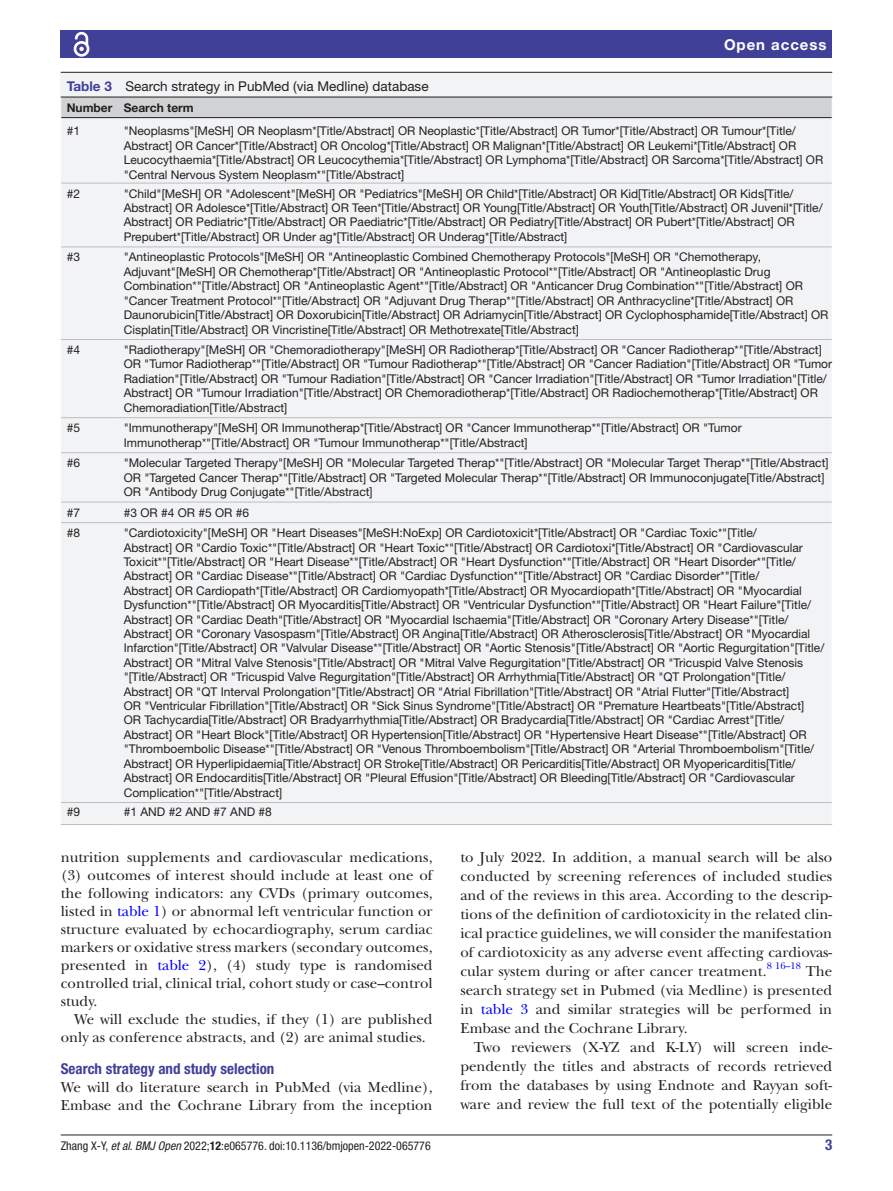
<style>
.page{position:relative;width:893px;height:1191px;background:#fff}
.page>*{position:absolute;margin:0;border:0;box-sizing:border-box;transform-origin:0 0}
.t1{font:15px/19px "New Baskerville";color:#231f20;text-align:justify}
.t2{font:700 condensed 15px "Helvetica Neue LT Std";color:#414099}
.t3{font:700 15px "Helvetica Neue LT Std";letter-spacing:.065em;color:#fff}
.t4{font:13.5px "Helvetica Neue LT Std";color:#231f20}
.t5{font:12px/14.4px "Helvetica Neue LT Std";color:#231f20}
.t6{font:condensed 12px "Helvetica Neue LT Std";color:#231f20}
.t7{font:700 12px "Helvetica Neue LT Std";color:#231f20}
.s1{font-weight:700;color:#414099}
.s2{color:#00f}
.s3{font-style:italic}
.s4{font-weight:700}
</style>
<div class="page">
<hr style="left:61px;top:1134px;width:771px;height:1px;background:#231f20">
<div style="left:61px;top:31px;width:771px;height:27px;background:#414099"></div>
<svg style="left:73px;top:31px;width:17px;height:26px"></svg>
<div style="left:61px;top:73px;width:771px;height:751px;background:#f2f3f4"></div>
<hr style="left:61px;top:72px;width:771px;height:1px;background:#231f20">
<hr style="left:61px;top:183px;width:57px;height:1px;background:#bcbdc0">
<hr style="left:118px;top:183px;width:714px;height:1px;background:#bcbdc0">
<hr style="left:61px;top:247px;width:57px;height:1px;background:#bcbdc0">
<hr style="left:118px;top:247px;width:714px;height:1px;background:#bcbdc0">
<hr style="left:61px;top:339px;width:57px;height:1px;background:#bcbdc0">
<hr style="left:118px;top:339px;width:714px;height:1px;background:#bcbdc0">
<hr style="left:61px;top:417px;width:57px;height:1px;background:#bcbdc0">
<hr style="left:118px;top:417px;width:714px;height:1px;background:#bcbdc0">
<hr style="left:61px;top:452px;width:57px;height:1px;background:#bcbdc0">
<hr style="left:118px;top:452px;width:714px;height:1px;background:#bcbdc0">
<hr style="left:61px;top:502px;width:57px;height:1px;background:#bcbdc0">
<hr style="left:118px;top:502px;width:714px;height:1px;background:#bcbdc0">
<hr style="left:61px;top:522px;width:57px;height:1px;background:#bcbdc0">
<hr style="left:118px;top:522px;width:714px;height:1px;background:#bcbdc0">
<hr style="left:61px;top:802px;width:57px;height:1px;background:#bcbdc0">
<hr style="left:61px;top:824px;width:57px;height:1px;background:#bcbdc0">
<hr style="left:118px;top:802px;width:714px;height:1px;background:#bcbdc0">
<hr style="left:118px;top:824px;width:714px;height:1px;background:#bcbdc0">
<svg style="left:60px;top:97px;width:773px;height:21px;background:#c5c6c8"></svg>
<p class="t3" style="left:724px;top:35px;width:104px">Open access</p>
<p class="t4" style="left:67px;top:78px;width:363px"><span class="s1">Table 3</span> Search strategy in PubMed (via Medline) database</p>
<p class="t7" style="left:67px;top:100px;width:129px">Number Search term</p>
<p class="t5" style="left:67px;top:124px;width:15px">#1</p>
<p class="t5" style="left:124px;top:124px;width:701px">"Neoplasms"[MeSH] OR Neoplasm*[Title/Abstract] OR Neoplastic*[Title/Abstract] OR Tumor*[Title/Abstract] OR Tumour*[Title/ Abstract] OR Cancer*[Title/Abstract] OR Oncolog*[Title/Abstract] OR Malignan*[Title/Abstract] OR Leukemi*[Title/Abstract] OR Leucocythaemia*[Title/Abstract] OR Leucocythemia*[Title/Abstract] OR Lymphoma*[Title/Abstract] OR Sarcoma*[Title/Abstract] OR "Central Nervous System Neoplasm*"[Title/Abstract]</p>
<p class="t5" style="left:67px;top:186px;width:15px">#2</p>
<p class="t5" style="left:124px;top:186px;width:700px">"Child"[MeSH] OR "Adolescent"[MeSH] OR "Pediatrics"[MeSH] OR Child*[Title/Abstract] OR Kid[Title/Abstract] OR Kids[Title/ Abstract] OR Adolesce*[Title/Abstract] OR Teen*[Title/Abstract] OR Young[Title/Abstract] OR Youth[Title/Abstract] OR Juvenil*[Title/ Abstract] OR Pediatric*[Title/Abstract] OR Paediatric*[Title/Abstract] OR Pediatry[Title/Abstract] OR Pubert*[Title/Abstract] OR Prepubert*[Title/Abstract] OR Under ag*[Title/Abstract] OR Underag*[Title/Abstract]</p>
<p class="t5" style="left:67px;top:250px;width:15px">#3</p>
<p class="t5" style="left:124px;top:250px;width:706px">"Antineoplastic Protocols"[MeSH] OR "Antineoplastic Combined Chemotherapy Protocols"[MeSH] OR "Chemotherapy, Adjuvant"[MeSH] OR Chemotherap*[Title/Abstract] OR "Antineoplastic Protocol*"[Title/Abstract] OR "Antineoplastic Drug Combination*"[Title/Abstract] OR "Antineoplastic Agent*"[Title/Abstract] OR "Anticancer Drug Combination*"[Title/Abstract] OR "Cancer Treatment Protocol*"[Title/Abstract] OR "Adjuvant Drug Therap*"[Title/Abstract] OR Anthracycline*[Title/Abstract] OR Daunorubicin[Title/Abstract] OR Doxorubicin[Title/Abstract] OR Adriamycin[Title/Abstract] OR Cyclophosphamide[Title/Abstract] OR Cisplatin[Title/Abstract] OR Vincristine[Title/Abstract] OR Methotrexate[Title/Abstract]</p>
<p class="t5" style="left:67px;top:342px;width:15px">#4</p>
<p class="t5" style="left:124px;top:342px;width:710px">"Radiotherapy"[MeSH] OR "Chemoradiotherapy"[MeSH] OR Radiotherap*[Title/Abstract] OR "Cancer Radiotherap*"[Title/Abstract] OR "Tumor Radiotherap*"[Title/Abstract] OR "Tumour Radiotherap*"[Title/Abstract] OR "Cancer Radiation"[Title/Abstract] OR "Tumor Radiation"[Title/Abstract] OR "Tumour Radiation"[Title/Abstract] OR "Cancer Irradiation"[Title/Abstract] OR "Tumor Irradiation"[Title/ Abstract] OR "Tumour Irradiation"[Title/Abstract] OR Chemoradiotherap*[Title/Abstract] OR Radiochemotherap*[Title/Abstract] OR Chemoradiation[Title/Abstract]</p>
<p class="t5" style="left:67px;top:420px;width:15px">#5</p>
<p class="t5" style="left:124px;top:420px;width:619px">"Immunotherapy"[MeSH] OR Immunotherap*[Title/Abstract] OR "Cancer Immunotherap*"[Title/Abstract] OR "Tumor<br>Immunotherap*"[Title/Abstract] OR "Tumour Immunotherap*"[Title/Abstract]</p>
<p class="t5" style="left:67px;top:455px;width:15px">#6</p>
<p class="t5" style="left:124px;top:455px;width:706px">"Molecular Targeted Therapy"[MeSH] OR "Molecular Targeted Therap*"[Title/Abstract] OR "Molecular Target Therap*"[Title/Abstract]<br>OR "Targeted Cancer Therap*"[Title/Abstract] OR "Targeted Molecular Therap*"[Title/Abstract] OR Immunoconjugate[Title/Abstract]<br>OR "Antibody Drug Conjugate*"[Title/Abstract]</p>
<p class="t5" style="left:67px;top:505px;width:15px">#7</p>
<p class="t5" style="left:124px;top:505px;width:127px">#3 OR #4 OR #5 OR #6</p>
<p class="t5" style="left:67px;top:525px;width:15px">#8</p>
<p class="t5" style="left:124px;top:525px;width:702px">"Cardiotoxicity"[MeSH] OR "Heart Diseases"[MeSH:NoExp] OR Cardiotoxicit*[Title/Abstract] OR "Cardiac Toxic*"[Title/<br>Abstract] OR "Cardio Toxic*"[Title/Abstract] OR "Heart Toxic*"[Title/Abstract] OR Cardiotoxi*[Title/Abstract] OR "Cardiovascular Toxicit*"[Title/Abstract] OR "Heart Disease*"[Title/Abstract] OR "Heart Dysfunction*"[Title/Abstract] OR "Heart Disorder*"[Title/ Abstract] OR "Cardiac Disease*"[Title/Abstract] OR "Cardiac Dysfunction*"[Title/Abstract] OR "Cardiac Disorder*"[Title/<br>Abstract] OR Cardiopath*[Title/Abstract] OR Cardiomyopath*[Title/Abstract] OR Myocardiopath*[Title/Abstract] OR "Myocardial Dysfunction*"[Title/Abstract] OR Myocarditis[Title/Abstract] OR "Ventricular Dysfunction*"[Title/Abstract] OR "Heart Failure"[Title/ Abstract] OR "Cardiac Death"[Title/Abstract] OR "Myocardial Ischaemia"[Title/Abstract] OR "Coronary Artery Disease*"[Title/ Abstract] OR "Coronary Vasospasm"[Title/Abstract] OR Angina[Title/Abstract] OR Atherosclerosis[Title/Abstract] OR "Myocardial Infarction"[Title/Abstract] OR "Valvular Disease*"[Title/Abstract] OR "Aortic Stenosis"[Title/Abstract] OR "Aortic Regurgitation"[Title/ Abstract] OR "Mitral Valve Stenosis"[Title/Abstract] OR "Mitral Valve Regurgitation"[Title/Abstract] OR "Tricuspid Valve Stenosis "[Title/Abstract] OR "Tricuspid Valve Regurgitation"[Title/Abstract] OR Arrhythmia[Title/Abstract] OR "QT Prolongation"[Title/ Abstract] OR "QT Interval Prolongation"[Title/Abstract] OR "Atrial Fibrillation"[Title/Abstract] OR "Atrial Flutter"[Title/Abstract]<br>OR "Ventricular Fibrillation"[Title/Abstract] OR "Sick Sinus Syndrome"[Title/Abstract] OR "Premature Heartbeats"[Title/Abstract] OR Tachycardia[Title/Abstract] OR Bradyarrhythmia[Title/Abstract] OR Bradycardia[Title/Abstract] OR "Cardiac Arrest"[Title/ Abstract] OR "Heart Block"[Title/Abstract] OR Hypertension[Title/Abstract] OR "Hypertensive Heart Disease*"[Title/Abstract] OR "Thromboembolic Disease*"[Title/Abstract] OR "Venous Thromboembolism"[Title/Abstract] OR "Arterial Thromboembolism"[Title/ Abstract] OR Hyperlipidaemia[Title/Abstract] OR Stroke[Title/Abstract] OR Pericarditis[Title/Abstract] OR Myopericarditis[Title/ Abstract] OR Endocarditis[Title/Abstract] OR "Pleural Effusion"[Title/Abstract] OR Bleeding[Title/Abstract] OR "Cardiovascular Complication*"[Title/Abstract]</p>
<p class="t5" style="left:67px;top:804px;width:15px">#9</p>
<p class="t5" style="left:124px;top:804px;width:150px">#1 AND #2 AND #7 AND #8</p>
<p class="t1" style="left:61px;top:848px;width:373px;line-height:18px">nutrition supplements and cardiovascular medications, (3) outcomes of interest should include at least one of the following indicators: any CVDs (primary outcomes, listed in <span class="s2">table 1</span>) or abnormal left ventricular function or structure evaluated by echocardiography, serum cardiac markers or oxidative stress markers (secondary outcomes, presented in <span class="s2">table 2</span>), (4) study type is randomised controlled trial, clinical trial, cohort study or case–control study.</p>
<p class="t1" style="left:61px;top:1010px;width:373px;line-height:18px;text-indent:14px">We will exclude the studies, if they (1) are published only as conference abstracts, and (2) are animal studies.</p>
<p class="t2" style="left:61px;top:1059px;width:215px">Search strategy and study selection</p>
<p class="t1" style="left:61px;top:1077px;width:373px;line-height:18px">We will do literature search in PubMed (via Medline),<br>Embase and the Cochrane Library from the inception</p>
<p class="t1" style="left:460px;top:847px;width:373px">to July 2022. In addition, a manual search will be also conducted by screening references of included studies and of the reviews in this area. According to the descrip&shy;tions of the definition of cardiotoxicity in the related clin&shy;ical practice guidelines, we will consider the manifestation of cardiotoxicity as any adverse event affecting cardiovas&shy;cular system during or after cancer treatment.<sup>8</sup> <sup>16–18</sup> The search strategy set in Pubmed (via Medline) is presented in <span class="s2">table 3</span> and similar strategies will be performed in Embase and the Cochrane Library.</p>
<p class="t1" style="left:460px;top:1037px;width:373px;text-indent:14px">Two reviewers (X-YZ and K-LY) will screen inde&shy;pendently the titles and abstracts of records retrieved from the databases by using Endnote and Rayyan soft&shy;ware and review the full text of the potentially eligible</p>
<p class="t6" style="left:61px;top:1138px;width:372px">Zhang X-Y, <span class="s3">et al</span>. <span class="s3">BMJ Open</span> 2022;<span class="s4">12</span>:e065776. doi:10.1136/bmjopen-2022-065776</p>
<p class="t2" style="left:825px;top:1135px;width:9px">3</p>
</div>
